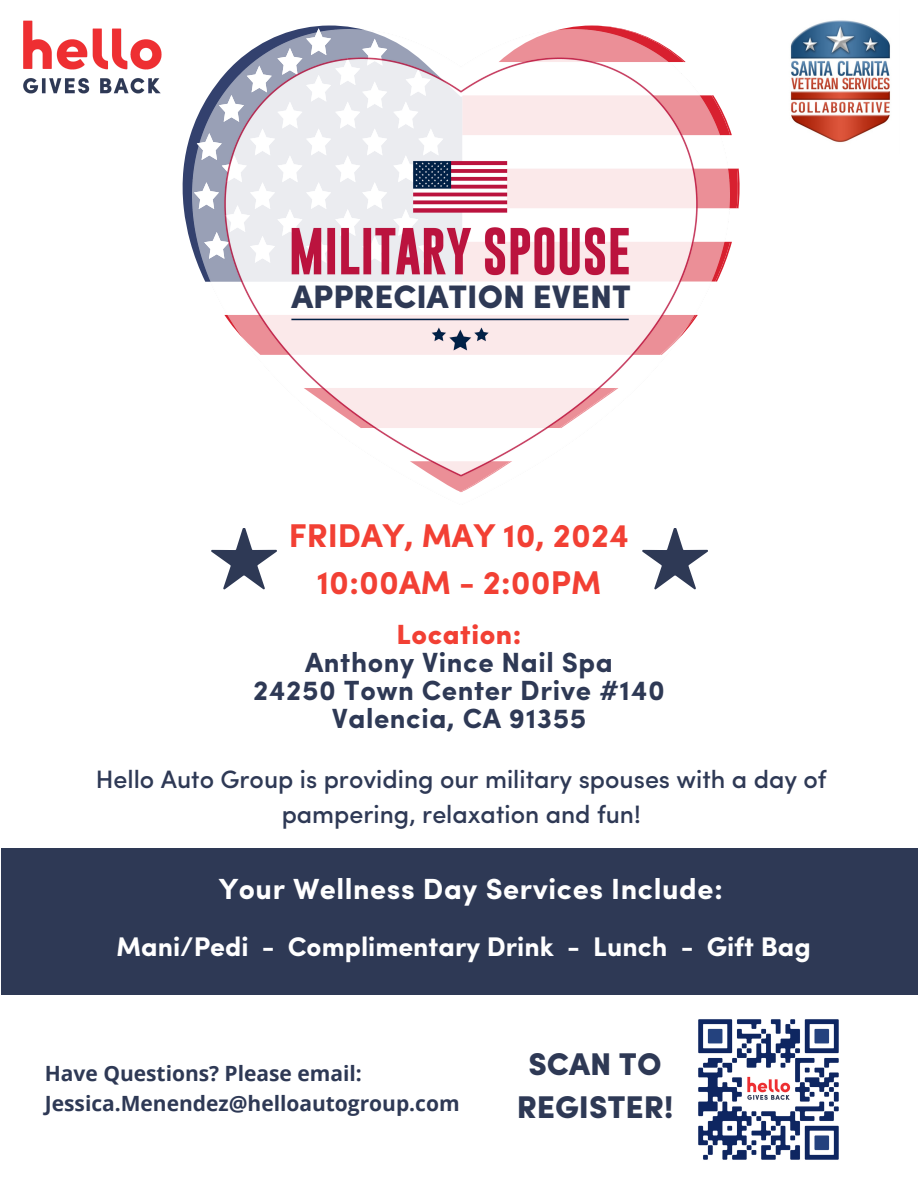
<style>
.page{position:relative;width:918px;height:1188px;background:#fff}
.page>*{position:absolute;margin:0;border:0;box-sizing:border-box;transform-origin:0 0}
.t1{font:700 33px/46.2px "Sofia Pro";color:#f24034;text-align:center}
.t2{font:900 32.55px "Sofia Pro";color:#2e3955}
.t3{font:900 31.5px/43.8px "Sofia Pro";color:#2e3955;text-align:center}
.t4{font:700 29.1px "Sofia Pro";letter-spacing:.02em;color:#fff}
.t5{font:700 27.75px/28.2px "Sofia Pro";letter-spacing:.02em;color:#2e3955;text-align:center}
.t6{font:700 27px "Sofia Pro";color:#fff}
.t7{font:500 25.2px/34.8px "Sofia Pro";color:#2e3955;text-align:center}
.t8{font:700 21px "Open Sans";color:#2e3955}
.s1{font-weight:900;color:#f24034}
</style>
<div class="page">
<svg style="left:211px;top:528px;width:66px;height:61px"></svg>
<img style="left:23px;top:20px;width:139px;height:74px">
<img style="left:790px;top:20px;width:100px;height:123px">
<svg style="left:182px;top:127px;width:11px;height:124px"></svg>
<img style="left:193px;top:30px;width:537px;height:462px">
<svg style="left:642px;top:528px;width:66px;height:61px"></svg>
<div style="left:2px;top:848px;width:916px;height:146px;background:#2e3955"></div>
<img style="left:698px;top:1019px;width:141px;height:141px">
<p class="t2" style="left:292px;top:284px;width:341px">APPRECIATION EVENT</p>
<p class="t1" style="left:289px;top:516px;width:341px">FRIDAY, MAY 10, 2024<br>10:00AM - 2:00PM</p>
<h2 class="t5" style="left:253px;top:623px;width:413px"><span class="s1">Location:<br></span>Anthony Vince Nail Spa<br>24250 Town Center Drive #140<br>Valencia, CA 91355</h2>
<h1 class="t7" style="left:96px;top:764px;width:732px">Hello Auto Group is providing our military spouses with a day of pampering, relaxation and fun!</h1>
<p class="t4" style="left:219px;top:877px;width:505px">Your Wellness Day Services Include:</p>
<p class="t6" style="left:117px;top:936px;width:696px">Mani/Pedi - Complimentary Drink - Lunch - Gift Bag</p>
<h3 class="t8" style="left:45px;top:1059px;width:318px">Have Questions? Please email:</h3>
<h2 class="t8" style="left:45px;top:1088px;width:416px">Jessica.Menendez@helloautogroup.com</h2>
<h2 class="t3" style="left:517px;top:1045px;width:158px">SCAN TO<br>REGISTER!</h2>
</div>
